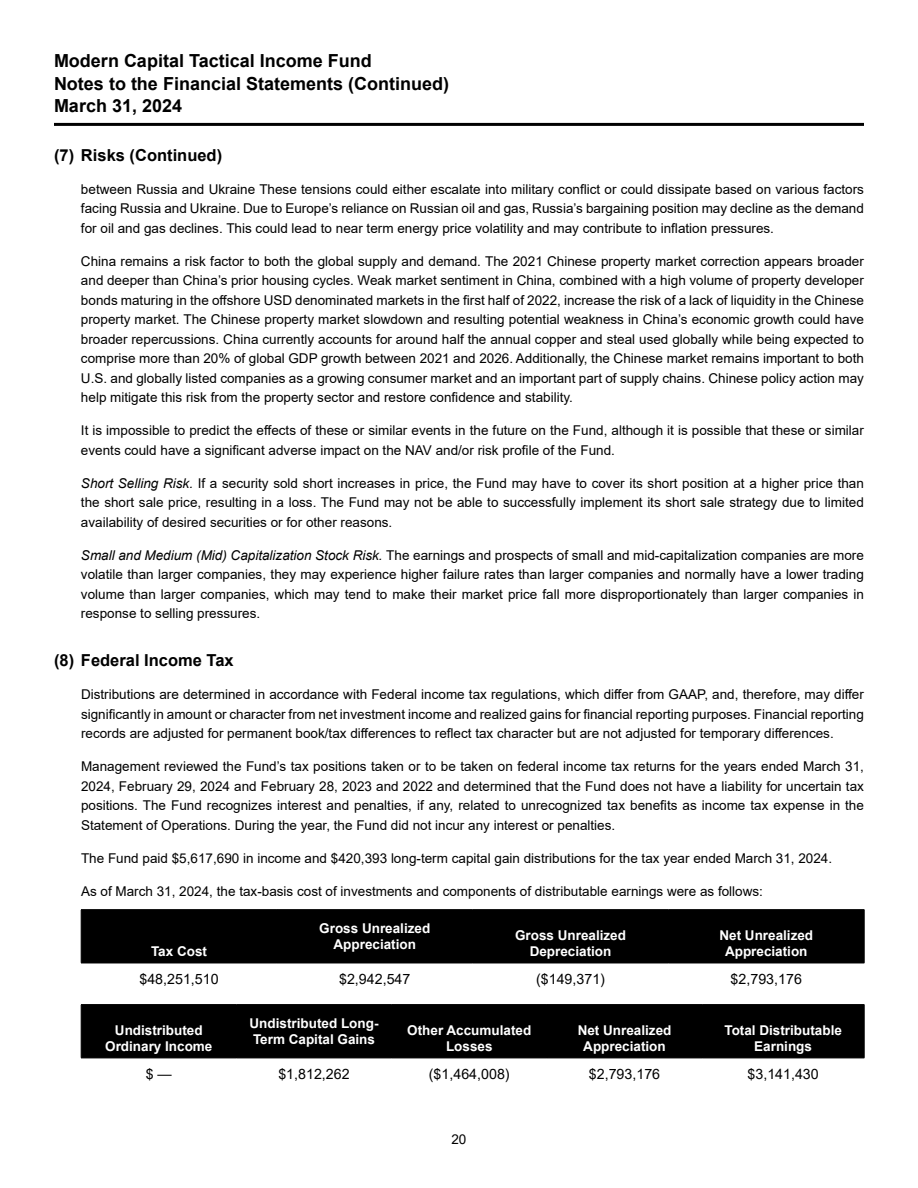
<style>
.page{position:relative;width:918px;height:1188px;background:#fff}
.page>*{position:absolute;margin:0;border:0;box-sizing:border-box;transform-origin:0 0}
.t1{font:700 18px/22.5px "Arial";color:#000}
.t2{font:700 16.5px "Arial";color:#000}
.t3{font:14.25px "Arial";color:#000}
.t4{font:13.5px/19.5px "Arial";color:#000;text-align:justify}
.t5{font:700 13.5px/16.5px "Arial";color:#fff;text-align:center}
.s1{font-style:italic}
</style>
<div class="page">
<div style="left:82px;top:910px;width:782px;height:53px;background:#000"></div>
<hr style="left:81px;top:909px;width:196px;height:1px;background:#000">
<hr style="left:81px;top:910px;width:1px;height:53px;background:#000">
<hr style="left:473px;top:909px;width:195px;height:1px;background:#000">
<hr style="left:668px;top:909px;width:196px;height:1px;background:#000">
<hr style="left:864px;top:910px;width:1px;height:53px;background:#000">
<hr style="left:81px;top:963px;width:196px;height:1px;background:#000">
<hr style="left:473px;top:963px;width:195px;height:1px;background:#000">
<hr style="left:668px;top:963px;width:196px;height:1px;background:#000">
<hr style="left:277px;top:909px;width:196px;height:1px;background:#000">
<hr style="left:277px;top:910px;width:1px;height:53px;background:#000">
<hr style="left:472px;top:910px;width:1px;height:53px;background:#000">
<hr style="left:277px;top:963px;width:196px;height:1px;background:#000">
<hr style="left:668px;top:910px;width:1px;height:53px;background:#000">
<div style="left:82px;top:1005px;width:782px;height:53px;background:#000"></div>
<hr style="left:81px;top:1004px;width:155px;height:1px;background:#000">
<hr style="left:81px;top:1005px;width:1px;height:53px;background:#000">
<hr style="left:392px;top:1004px;width:155px;height:1px;background:#000">
<hr style="left:547px;top:1004px;width:155px;height:1px;background:#000">
<hr style="left:702px;top:1004px;width:162px;height:1px;background:#000">
<hr style="left:702px;top:1005px;width:1px;height:53px;background:#000">
<hr style="left:864px;top:1005px;width:1px;height:53px;background:#000">
<hr style="left:81px;top:1058px;width:155px;height:1px;background:#000">
<hr style="left:392px;top:1058px;width:155px;height:1px;background:#000">
<hr style="left:547px;top:1058px;width:155px;height:1px;background:#000">
<hr style="left:702px;top:1058px;width:162px;height:1px;background:#000">
<hr style="left:236px;top:1004px;width:156px;height:1px;background:#000">
<hr style="left:236px;top:1005px;width:1px;height:53px;background:#000">
<hr style="left:391px;top:1005px;width:1px;height:53px;background:#000">
<hr style="left:236px;top:1058px;width:156px;height:1px;background:#000">
<hr style="left:547px;top:1005px;width:1px;height:53px;background:#000">
<hr style="left:54px;top:123px;width:810px;height:3px;background:#000">
<h1 class="t1" style="left:54px;top:50px;width:397px">Modern Capital Tactical Income Fund<br>Notes to the Financial Statements (Continued)<br>March 31, 2024</h1>
<p class="t2" style="left:54px;top:143px;width:170px">(7) Risks (Continued)</p>
<p class="t4" style="left:81px;top:179px;width:784px">between Russia and Ukraine These tensions could either escalate into military conflict or could dissipate based on various factors facing Russia and Ukraine. Due to Europe’s reliance on Russian oil and gas, Russia’s bargaining position may decline as the demand for oil and gas declines. This could lead to near term energy price volatility and may contribute to inflation pressures.</p>
<p class="t4" style="left:81px;top:251px;width:784px">China remains a risk factor to both the global supply and demand. The 2021 Chinese property market correction appears broader and deeper than China’s prior housing cycles. Weak market sentiment in China, combined with a high volume of property developer bonds maturing in the offshore USD denominated markets in the first half of 2022, increase the risk of a lack of liquidity in the Chinese property market. The Chinese property market slowdown and resulting potential weakness in China’s economic growth could have broader repercussions. China currently accounts for around half the annual copper and steal used globally while being expected to comprise more than 20% of global GDP growth between 2021 and 2026. Additionally, the Chinese market remains important to both U.S. and globally listed companies as a growing consumer market and an important part of supply chains. Chinese policy action may help mitigate this risk from the property sector and restore confidence and stability.</p>
<p class="t4" style="left:81px;top:421px;width:784px">It is impossible to predict the effects of these or similar events in the future on the Fund, although it is possible that these or similar events could have a significant adverse impact on the NAV and/or risk profile of the Fund.</p>
<p class="t4" style="left:81px;top:473px;width:784px"><span class="s1">Short Selling Risk.</span> If a security sold short increases in price, the Fund may have to cover its short position at a higher price than the short sale price, resulting in a loss. The Fund may not be able to successfully implement its short sale strategy due to limited availability of desired securities or for other reasons.</p>
<p class="t4" style="left:81px;top:545px;width:784px"><span class="s1">Small and Medium (Mid) Capitalization Stock Risk.</span> The earnings and prospects of small and mid-capitalization companies are more volatile than larger companies, they may experience higher failure rates than larger companies and normally have a lower trading volume than larger companies, which may tend to make their market price fall more disproportionately than larger companies in response to selling pressures.</p>
<p class="t2" style="left:54px;top:649px;width:181px">(8) Federal Income Tax</p>
<p class="t4" style="left:81px;top:685px;width:784px">Distributions are determined in accordance with Federal income tax regulations, which differ from GAAP, and, therefore, may differ significantly in amount or character from net investment income and realized gains for financial reporting purposes. Financial reporting records are adjusted for permanent book/tax differences to reflect tax character but are not adjusted for temporary differences.</p>
<p class="t4" style="left:81px;top:757px;width:785px">Management reviewed the Fund’s tax positions taken or to be taken on federal income tax returns for the years ended March 31, 2024, February 29, 2024 and February 28, 2023 and 2022 and determined that the Fund does not have a liability for uncertain tax positions. The Fund recognizes interest and penalties, if any, related to unrecognized tax benefits as income tax expense in the Statement of Operations. During the year, the Fund did not incur any interest or penalties.</p>
<p class="t4" style="left:81px;top:848px;width:753px">The Fund paid $5,617,690 in income and $420,393 long-term capital gain distributions for the tax year ended March 31, 2024.</p>
<p class="t4" style="left:81px;top:881px;width:684px">As of March 31, 2024, the tax-basis cost of investments and components of distributable earnings were as follows:</p>
<p class="t5" style="left:151px;top:943px;width:58px">Tax Cost</p>
<p class="t5" style="left:319px;top:920px;width:113px">Gross Unrealized<br>Appreciation</p>
<p class="t5" style="left:515px;top:927px;width:113px">Gross Unrealized<br>Depreciation</p>
<p class="t5" style="left:719px;top:927px;width:95px">Net Unrealized<br>Appreciation</p>
<p class="t3" style="left:139px;top:969px;width:81px">$48,251,510</p>
<p class="t3" style="left:339px;top:969px;width:73px">$2,942,547</p>
<p class="t3" style="left:536px;top:969px;width:70px">($149,371)</p>
<p class="t3" style="left:731px;top:969px;width:73px">$2,793,176</p>
<p class="t5" style="left:105px;top:1022px;width:109px">Undistributed<br>Ordinary Income</p>
<p class="t5" style="left:250px;top:1015px;width:130px;text-align:left">Undistributed Long-<br>Term Capital Gains</p>
<p class="t5" style="left:407px;top:1022px;width:126px">Other Accumulated<br>Losses</p>
<p class="t5" style="left:578px;top:1022px;width:95px">Net Unrealized<br>Appreciation</p>
<p class="t5" style="left:724px;top:1022px;width:119px">Total Distributable<br>Earnings</p>
<p class="t3" style="left:146px;top:1064px;width:28px">$ —</p>
<p class="t3" style="left:278px;top:1064px;width:73px">$1,812,262</p>
<p class="t3" style="left:429px;top:1064px;width:82px">($1,464,008)</p>
<p class="t3" style="left:589px;top:1064px;width:73px">$2,793,176</p>
<p class="t3" style="left:748px;top:1064px;width:73px">$3,141,430</p>
<p class="t4" style="left:451px;top:1129px;width:17px">20</p>
</div>
